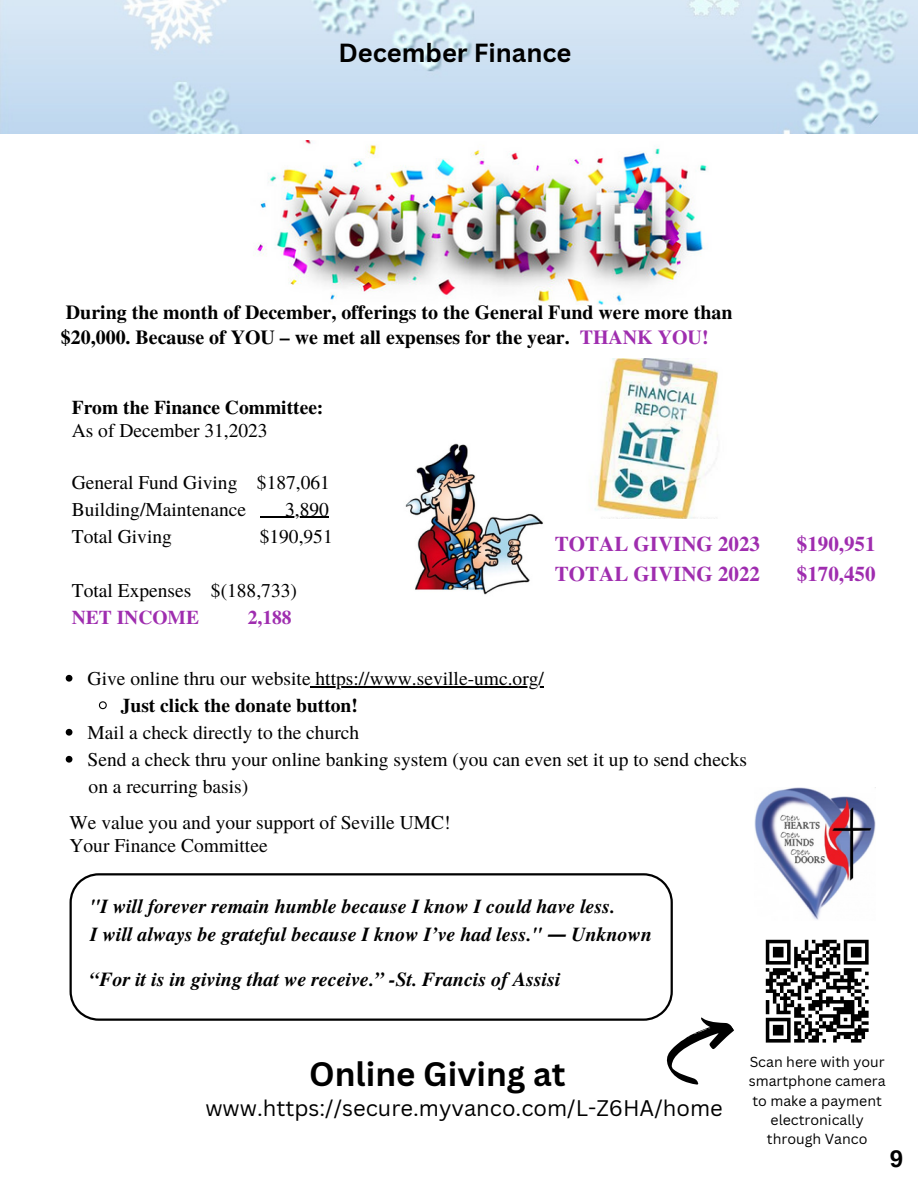
<style>
.page{position:relative;width:918px;height:1188px;background:#fff}
.page>*{position:absolute;margin:0;border:0;box-sizing:border-box;transform-origin:0 0}
.t1{font:700 33px "Canva Sans";color:#000}
.t2{font:700 30px "Te X Gyre Termes";color:#000}
.t3{font:700 25.5px "Canva Sans";color:#000}
.t4{font:700 24px "Arimo";color:#000}
.t5{font:21.9px "Canva Sans";color:#000}
.t6{font:700 21px "Te X Gyre Termes";color:#9f2daf}
.t7{font:italic 700 19.95px/27.6px "Te X Gyre Termes";color:#000}
.t8{font:700 19.95px/24.8px "Te X Gyre Termes";color:#000}
.t9{font:19.5px "Te X Gyre Termes";color:#000}
.t10{font:700 19.5px "Te X Gyre Termes";color:#000}
.t11{font:700 19.5px "Te X Gyre Termes";color:#9f2daf}
.t12{font:14.1px/19.4px "Canva Sans";color:#000;text-align:center}
.s1{color:#9f2daf}
.s2{font-family:"Noto Sans"}
</style>
<div class="page">
<img style="left:595px;top:359px;width:124px;height:159px">
<svg style="left:765px;top:939px;width:104px;height:104px"></svg>
<svg style="left:666px;top:1017px;width:68px;height:68px"></svg>
<img style="left:0;top:0;width:918px;height:134px">
<img style="left:255px;top:140px;width:452px;height:165px">
<img style="left:405px;top:443px;width:138px;height:152px">
<svg style="left:70px;top:873px;width:603px;height:148px"></svg>
<img style="left:754px;top:788px;width:122px;height:132px">
<svg style="left:261px;top:517px;width:24px;height:1px"></svg>
<hr style="left:285px;top:517px;width:44px;height:1px;background:#000">
<svg style="left:66px;top:675px;width:6px;height:7px"></svg>
<hr style="left:311px;top:686px;width:233px;height:1px;background:#000">
<svg style="left:98px;top:701px;width:9px;height:9px"></svg>
<svg style="left:66px;top:729px;width:6px;height:7px"></svg>
<svg style="left:66px;top:756px;width:6px;height:7px"></svg>
<p class="t2" style="left:345px;top:16px;width:241px">December Finance</p>
<p class="t3" style="left:338px;top:35px;width:235px">December Finance</p>
<p class="t8" style="left:61px;top:299px;width:673px">During the month of December, offerings to the General Fund were more than $20,000. Because of YOU – we met all expenses for the year. <span class="s1">THANK YOU!</span></p>
<p class="t10" style="left:72px;top:393px;width:253px">From the Finance Committee:</p>
<p class="t9" style="left:72px;top:416px;width:197px">As of December 31,2023</p>
<p class="t9" style="left:72px;top:468px;width:260px">General Fund Giving $187,061</p>
<p class="t9" style="left:72px;top:495px;width:176px">Building/Maintenance</p>
<p class="t9" style="left:285px;top:495px;width:45px">3,890</p>
<p class="t9" style="left:72px;top:522px;width:102px">Total Giving</p>
<p class="t9" style="left:260px;top:522px;width:75px">$190,951</p>
<p class="t9" style="left:72px;top:576px;width:227px">Total Expenses $(188,733)</p>
<p class="t11" style="left:72px;top:602px;width:129px">NET INCOME</p>
<p class="t11" style="left:248px;top:602px;width:45px">2,188</p>
<p class="t6" style="left:555px;top:528px;width:207px">TOTAL GIVING 2023</p>
<p class="t6" style="left:797px;top:528px;width:80px">$190,951</p>
<p class="t6" style="left:555px;top:557px;width:207px">TOTAL GIVING 2022</p>
<p class="t6" style="left:797px;top:557px;width:80px">$170,450</p>
<p class="t9" style="left:88px;top:664px;width:458px">Give online thru our website https://www.seville-umc.org/</p>
<p class="t10" style="left:121px;top:690px;width:239px">Just click the donate button!</p>
<p class="t9" style="left:88px;top:718px;width:273px">Mail a check directly to the church</p>
<p class="t9" style="left:88px;top:745px;width:661px">Send a check thru your online banking system (you can even set it up to send checks</p>
<p class="t9" style="left:89px;top:772px;width:161px">on a recurring basis)</p>
<p class="t9" style="left:70px;top:809px;width:383px">We value you and your support of Seville UMC!</p>
<p class="t9" style="left:70px;top:831px;width:200px">Your Finance Committee</p>
<p class="t7" style="left:89px;top:892px;width:564px">"I will forever remain humble because I know I could have less.<br>I will always be grateful because I know I’ve had less." <span class="s2">―</span> Unknown</p>
<p class="t7" style="left:89px;top:965px;width:473px">“For it is in giving that we receive.” -St. Francis of Assisi</p>
<p class="t1" style="left:309px;top:1050px;width:258px">Online Giving at</p>
<p class="t5" style="left:205px;top:1093px;width:519px">www.https://secure.myvanco.com/L-Z6HA/home</p>
<p class="t12" style="left:749px;top:1052px;width:138px">Scan here with your smartphone camera to make a payment electronically through Vanco</p>
<p class="t4" style="left:890px;top:1146px;width:15px">9</p>
</div>
